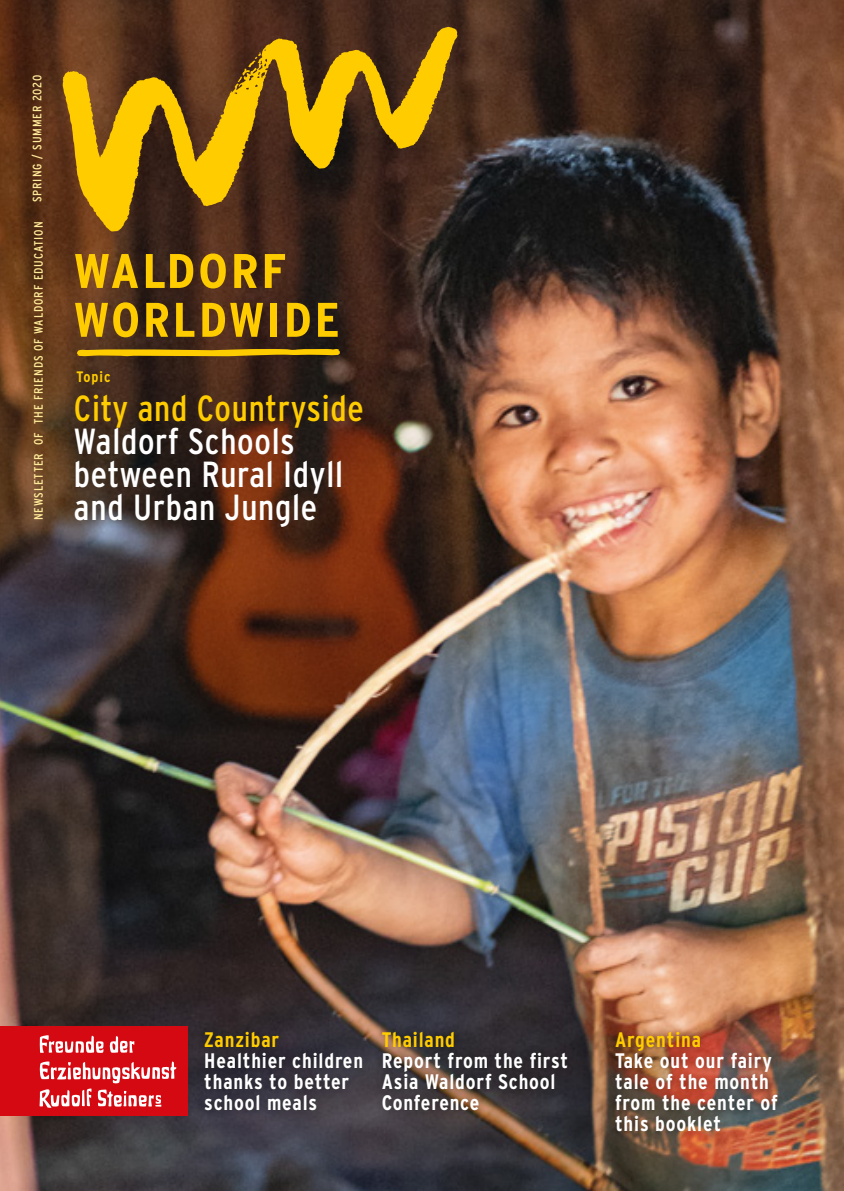
<style>
.page{position:relative;width:844px;height:1191px;background:#fff}
.page>*{position:absolute;margin:0;border:0;box-sizing:border-box;transform-origin:0 0}
.t1{font:700 48.48px/48.8px "Interstate Condensed";letter-spacing:.05em;color:#fc0;scale:1.13 1}
.t2{font:36.23px/33.2px "Interstate Condensed";letter-spacing:.02em;color:#fff}
.t3{font:36.23px "Interstate Condensed";letter-spacing:.02em;color:#fc0}
.t4{font:700 21px/21px "Interstate Condensed";letter-spacing:.04em;color:#fff}
.t5{font:700 21px "Interstate Condensed";letter-spacing:.04em;color:#fc0}
.t6{font:700 15.05px "Interstate Condensed";letter-spacing:.07em;color:#fc0}
.t7{font:12.25px "Interstate Condensed";letter-spacing:.07em;color:#ffeb99}
</style>
<div class="page">
<img style="left:0;top:0;width:843px;height:1191px">
<div style="left:0;top:1026px;width:188px;height:89px;background:#d50911"></div>
<svg style="left:40px;top:1035px;width:94px;height:18px"></svg>
<svg style="left:39px;top:1061px;width:137px;height:46px"></svg>
<svg style="left:76px;top:349px;width:264px;height:7px"></svg>
<div style="left:195px;top:1023px;width:590px;height:119px;background:#000;opacity:.4"></div>
<svg style="left:63px;top:27px;width:394px;height:204px"></svg>
<p class="t7" style="left:30px;top:202px;width:129px;rotate:-90deg">SPRING / SUMMER 2020</p>
<p class="t7" style="left:32px;top:520px;width:300px;rotate:-90deg">NEWSLETTER OF THE FRIENDS OF WALDORF EDUCATION</p>
<h1 class="t1" style="left:74px;top:246px;width:237px">WALDORF<br>WORLDWIDE</h1>
<p class="t6" style="left:77px;top:368px;width:36px">Topic</p>
<h2 class="t3" style="left:74px;top:388px;width:291px">City and Countryside</h2>
<h2 class="t2" style="left:74px;top:424px;width:270px">Waldorf Schools between Rural Idyll and Urban Jungle</h2>
<p class="t5" style="left:204px;top:1028px;width:76px">Zanzibar</p>
<p class="t4" style="left:204px;top:1050px;width:160px">Healthier children thanks to better school meals</p>
<p class="t5" style="left:381px;top:1028px;width:75px">Thailand</p>
<p class="t4" style="left:381px;top:1050px;width:188px">Report from the first<br>Asia Waldorf School<br>Conference</p>
<p class="t5" style="left:615px;top:1028px;width:87px">Argentina</p>
<p class="t4" style="left:615px;top:1050px;width:164px">Take out our fairy tale of the month from the center of this booklet</p>
</div>
